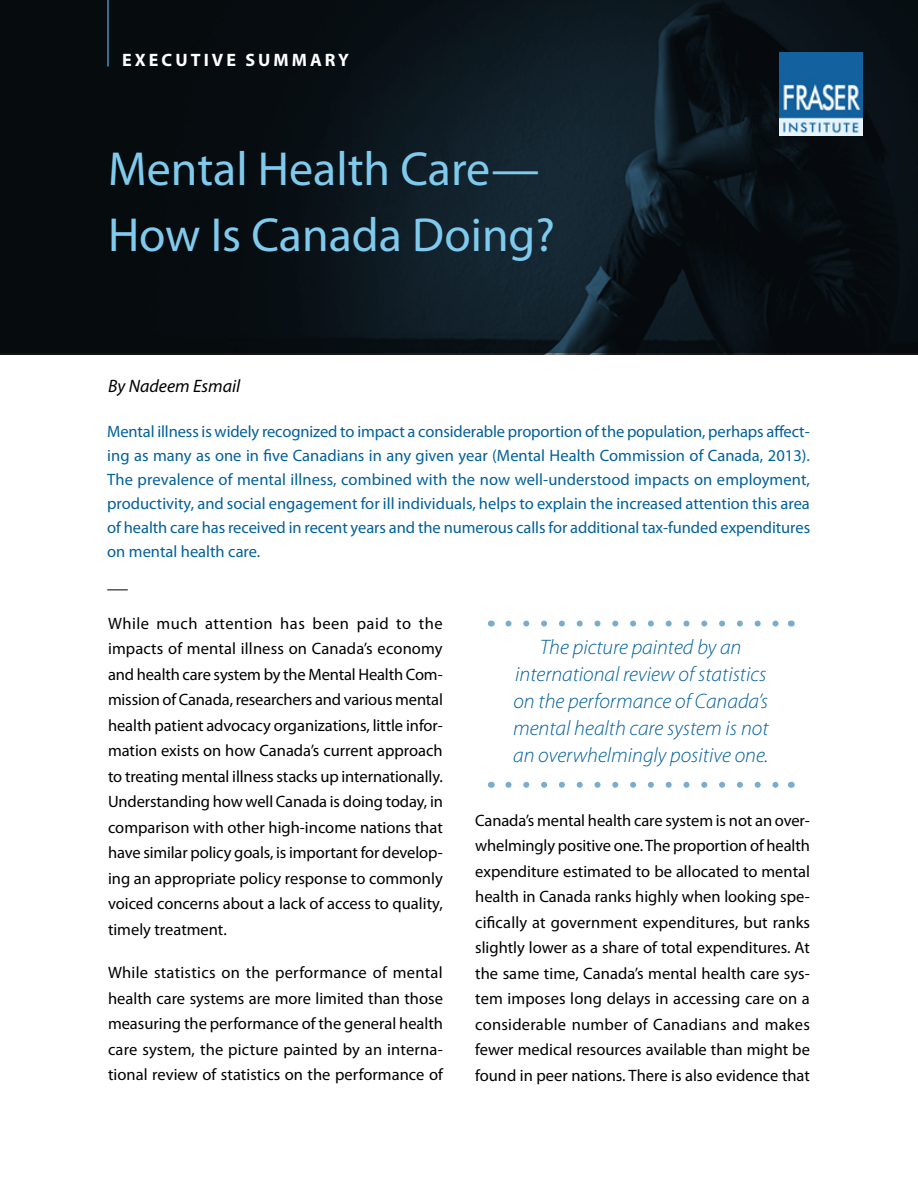
<style>
.page{position:relative;width:918px;height:1188px;background:#fff}
.page>*{position:absolute;margin:0;border:0;box-sizing:border-box;transform-origin:0 0}
.t1{font:48px "Myriad Pro";color:#7fcaed}
.Pull_quote{font:italic 300 21px/27px "Myriad Pro";color:#00609c;text-align:center}
.t2{font:700 18px "Myriad Pro";letter-spacing:.17em;color:#fff}
.Author_name{font:italic 18px "Myriad Pro";color:#000}
.Body_copy{font:16.5px/25.5px "Myriad Pro";color:#000;text-align:justify}
.Introduction_paragraph{font:16.5px/24px "Myriad Pro";letter-spacing:-.005em;color:#00609c;text-align:justify}
</style>
<div class="page">
<svg style="left:107px;top:590px;width:21px;height:1px"></svg>
<svg style="left:508px;top:621px;width:271px;height:6px"></svg>
<svg style="left:508px;top:782px;width:271px;height:6px"></svg>
<svg style="left:0;top:0;width:918px;height:352px;background:#0a1319"></svg>
<img style="left:779px;top:52px;width:84px;height:83px">
<p class="t2" style="left:122px;top:49px;width:228px">EXECUTIVE SUMMARY</p>
<p class="t1" style="left:108px;top:139px;width:433px">Mental Health Care—</p>
<p class="t1" style="left:108px;top:205px;width:448px">How Is Canada Doing?</p>
<p class="Author_name" style="left:108px;top:374px;width:134px">By Nadeem Esmail</p>
<p class="Introduction_paragraph" style="left:107px;top:419px;width:704px">Mental illness is widely recognized to impact a considerable proportion of the population, perhaps affect&shy;ing as many as one in five Canadians in any given year (Mental Health Commission of Canada, 2013).<br>The prevalence of mental illness, combined with the now well-understood impacts on employment, productivity, and social engagement for ill individuals, helps to explain the increased attention this area of health care has received in recent years and the numerous calls for additional tax-funded expenditures on mental health care.</p>
<p class="Body_copy" style="left:108px;top:610px;width:336px">While much attention has been paid to the impacts of mental illness on Canada’s economy and health care system by the Mental Health Com&shy;mission of Canada, researchers and various mental health patient advocacy organizations, little infor&shy;mation exists on how Canada’s current approach to treating mental illness stacks up internationally.<br>Understanding how well Canada is doing today, in comparison with other high-income nations that have similar policy goals, is important for develop&shy;ing an appropriate policy response to commonly voiced concerns about a lack of access to quality, timely treatment.</p>
<p class="Body_copy" style="left:108px;top:960px;width:337px">While statistics on the performance of mental health care systems are more limited than those measuring the performance of the general health care system, the picture painted by an interna&shy;tional review of statistics on the performance of</p>
<p class="Pull_quote" style="left:513px;top:634px;width:257px">The picture painted by an international review of statistics on the performance of Canada’s mental health care system is not an overwhelmingly positive one.</p>
<p class="Body_copy" style="left:475px;top:807px;width:336px">Canada’s mental health care system is not an over&shy;whelmingly positive one. The proportion of health expenditure estimated to be allocated to mental health in Canada ranks highly when looking spe&shy;cifically at government expenditures, but ranks slightly lower as a share of total expenditures. At the same time, Canada’s mental health care sys&shy;tem imposes long delays in accessing care on a considerable number of Canadians and makes fewer medical resources available than might be found in peer nations. There is also evidence that</p>
</div>
